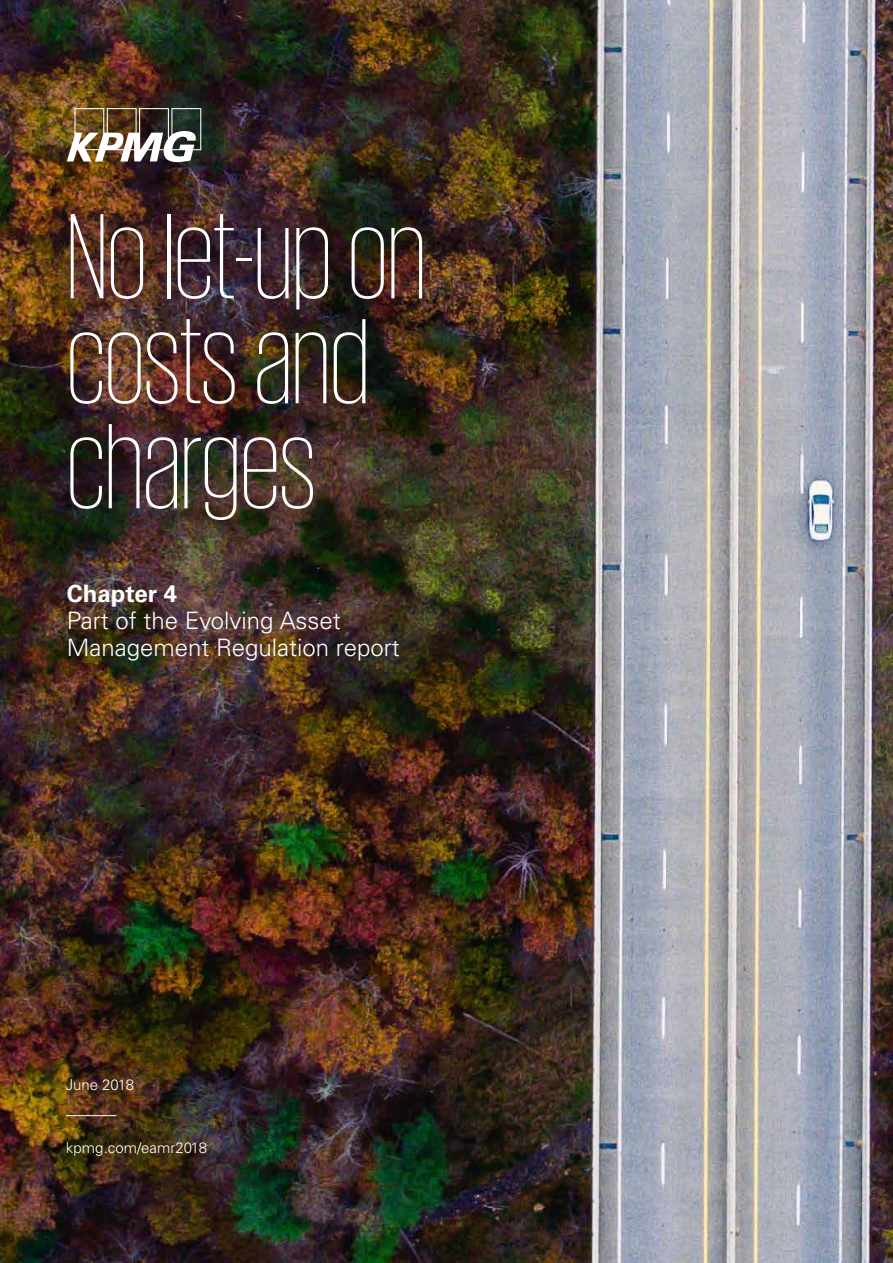
<style>
.page{position:relative;width:893px;height:1263px;background:#fff}
.page>*{position:absolute;margin:0;border:0;box-sizing:border-box;transform-origin:0 0}
.t1{font:200 124.05px/105px "KPMG";color:#fff}
.t2{font:300 24px/27px "Univers LT Std";color:#fff}
.t3{font:700 24px "Univers LT Std";color:#fff}
.t4{font:300 15px "Univers LT Std";color:#fff}
</style>
<div class="page">
<img style="left:0;top:0;width:893px;height:1263px">
<img style="left:67px;top:108px;width:134px;height:54px">
<hr style="left:66px;top:1115px;width:51px;height:1px;background:#fff">
<h1 class="t1" style="left:67px;top:201px;width:360px">No let-up on costs and charges</h1>
<p class="t3" style="left:67px;top:580px;width:112px">Chapter 4</p>
<p class="t2" style="left:67px;top:607px;width:334px">Part of the Evolving Asset<br>Management Regulation report</p>
<p class="t4" style="left:66px;top:1076px;width:70px">June 2018</p>
<p class="t4" style="left:66px;top:1138px;width:143px">kpmg.com/eamr2018</p>
</div>
